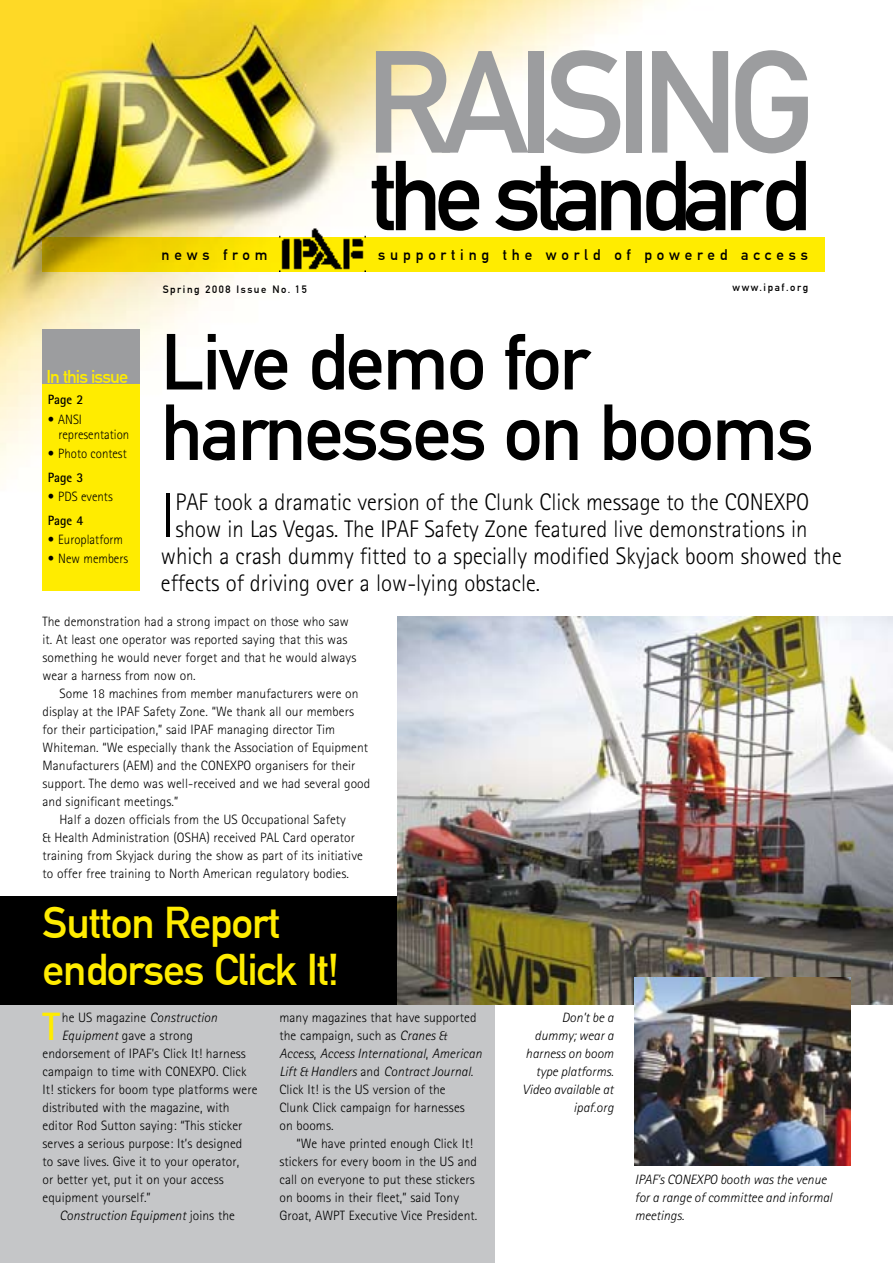
<style>
.page{position:relative;width:893px;height:1263px;background:#fff}
.page>*{position:absolute;margin:0;border:0;box-sizing:border-box;transform-origin:0 0}
.t1{font:142.65px "DIN Mittelschrift";letter-spacing:-.075em;color:#9c9d9f}
.t2{font:97.35px "DIN Mittelschrift";letter-spacing:-.075em;color:#000}
.t3{font:78px/70.5px "DIN Mittelschrift";letter-spacing:-.025em;color:#000}
.t4{font:300 63.15px "Rotis Sans Serif";color:#000;scale:.95 1}
.t5{font:43.5px/46.5px "DIN Mittelschrift";letter-spacing:-.025em;color:#ffec00}
.t6{font:700 39.6px "Rotis Sans Serif";color:#ffec00}
.t7{font:300 24px "Rotis Sans Serif";color:#000;scale:.95 1}
.t8{font:18.15px "DIN Mittelschrift";letter-spacing:-.05em;color:#ffec00}
.t9{font:15px "DIN Mittelschrift";letter-spacing:.32em;color:#000}
.t10{font:300 13.5px/18px "Rotis Sans Serif";letter-spacing:.005em;color:#000}
.t11{font:italic 300 13.5px/18px "Rotis Sans Serif";color:#000;text-align:right}
.t12{font:300 13.5px/23.7px "Rotis Sans Serif";letter-spacing:.005em;color:#000;scale:.95 1}
.t13{font:700 13.5px "Rotis Sans Serif";color:#000;scale:.95 1}
.t14{font:10.5px "DIN Mittelschrift";letter-spacing:.15em;color:#000}
.s1{font-weight:400}
.s2{font-weight:700}
.s3{font-style:italic}
.s4{font-style:normal}
</style>
<div class="page">
<div style="left:0;top:1004px;width:495px;height:259px;background:#c5c6c8"></div>
<div style="left:0;top:896px;width:398px;height:108px;background:#000"></div>
<img style="left:0;top:0;width:655px;height:591px">
<svg style="left:42px;top:237px;width:783px;height:35px;background:#f7e100"></svg>
<img style="left:279px;top:227px;width:86px;height:45px">
<div style="left:43px;top:383px;width:97px;height:207px;background:#ffec00"></div>
<div style="left:43px;top:329px;width:97px;height:54px;background:#9c9d9f"></div>
<img style="left:398px;top:616px;width:495px;height:388px">
<img style="left:635px;top:977px;width:215px;height:189px">
<h3 class="t8" style="left:47px;top:366px;width:83px">In this issue</h3>
<p class="t13" style="left:48px;top:391px;width:39px">Page 2</p>
<p class="t12" style="left:58px;top:412px;width:76px;line-height:15px;text-indent:-11px"><span class="s1">•</span> ANSI representation</p>
<p class="t12" style="left:48px;top:441px;width:85px"><span class="s1">•</span> Photo contest<br><span class="s2">Page 3</span></p>
<p class="t12" style="left:48px;top:484px;width:70px"><span class="s1">•</span> PDS events<br><span class="s2">Page 4</span></p>
<p class="t12" style="left:48px;top:527px;width:81px"><span class="s1">•</span> Europlatform</p>
<p class="t12" style="left:48px;top:547px;width:86px"><span class="s1">•</span> New members</p>
<p class="t9" style="left:162px;top:246px;width:107px">news from</p>
<p class="t14" style="left:163px;top:283px;width:146px">Spring 2008 Issue No. 15</p>
<h1 class="t1" style="left:365px;top:19px;width:451px">RAISING</h1>
<h2 class="t2" style="left:370px;top:139px;width:442px">the standard</h2>
<p class="t9" style="left:378px;top:246px;width:431px">supporting the world of powered access</p>
<p class="t14" style="left:733px;top:281px;width:77px">www.ipaf.org</p>
<h3 class="t3" style="left:161px;top:327px;width:654px">Live demo for harnesses on booms</h3>
<h3 class="t4" style="left:161px;top:479px;width:17px">I</h3>
<h3 class="t7" style="left:175px;top:488px;width:669px">PAF took a dramatic version of the Clunk Click message to the CONEXPO</h3>
<h3 class="t7" style="left:175px;top:515px;width:667px">show in Las Vegas. The IPAF Safety Zone featured live demonstrations in</h3>
<h3 class="t7" style="left:161px;top:542px;width:718px">which a crash dummy fitted to a specially modified Skyjack boom showed the</h3>
<h3 class="t7" style="left:161px;top:569px;width:400px">effects of driving over a low-lying obstacle.</h3>
<p class="t10" style="left:43px;top:613px;width:315px">The demonstration had a strong impact on those who saw it. At least one operator was reported saying that this was something he would never forget and that he would always wear a harness from now on.</p>
<p class="t10" style="left:60px;top:685px;width:301px">Some 18 machines from member manufacturers were on</p>
<p class="t10" style="left:43px;top:703px;width:313px">display at the IPAF Safety Zone. “We thank all our members</p>
<p class="t10" style="left:43px;top:721px;width:294px">for their participation,” said IPAF managing director Tim</p>
<p class="t10" style="left:43px;top:739px;width:327px">Whiteman. “We especially thank the Association of Equipment</p>
<p class="t10" style="left:43px;top:757px;width:314px">Manufacturers (AEM) and the CONEXPO organisers for their</p>
<p class="t10" style="left:43px;top:775px;width:329px">support. The demo was well-received and we had several good</p>
<p class="t10" style="left:43px;top:793px;width:137px">and significant meetings.”</p>
<p class="t10" style="left:60px;top:811px;width:288px">Half a dozen officials from the US Occupational Safety</p>
<p class="t10" style="left:43px;top:829px;width:314px">&amp; Health Administration (OSHA) received PAL Card operator</p>
<p class="t10" style="left:43px;top:847px;width:322px">training from Skyjack during the show as part of its initiative</p>
<p class="t10" style="left:43px;top:865px;width:308px">to offer free training to North American regulatory bodies.</p>
<h3 class="t5" style="left:43px;top:900px;width:298px">Sutton Report endorses Click It!</h3>
<h3 class="t6" style="left:43px;top:1002px;width:19px">T</h3>
<p class="t10" style="left:62px;top:1009px;width:157px">he US magazine <span class="s3">Construction</span></p>
<p class="t10" style="left:279px;top:1009px;width:204px">many magazines that have supported the campaign, such as <span class="s3">Cranes &amp;<br>Access</span>, <span class="s3">Access International</span>, <span class="s3">American<br>Lift &amp; Handlers</span> and <span class="s3">Contract Journal</span>.<br>Click It! is the US version of the<br>Clunk Click campaign for harnesses<br>on booms.</p>
<p class="t10" style="left:279px;top:1135px;width:199px;text-indent:17px">“We have printed enough Click It! stickers for every boom in the US and call on everyone to put these stickers on booms in their fleet,” said Tony Groat, AWPT Executive Vice President.</p>
<p class="t10" style="left:62px;top:1027px;width:133px"><span class="s3">Equipment</span> gave a strong</p>
<p class="t10" style="left:43px;top:1045px;width:205px">endorsement of IPAF’s Click It! harness</p>
<p class="t10" style="left:43px;top:1063px;width:206px">campaign to time with CONEXPO. Click</p>
<p class="t10" style="left:43px;top:1081px;width:216px">It! stickers for boom type platforms were</p>
<p class="t10" style="left:43px;top:1099px;width:189px">distributed with the magazine, with</p>
<p class="t10" style="left:43px;top:1117px;width:201px">editor Rod Sutton saying: “This sticker</p>
<p class="t10" style="left:43px;top:1135px;width:201px">serves a serious purpose: It’s designed</p>
<p class="t10" style="left:43px;top:1153px;width:198px">to save lives. Give it to your operator,</p>
<p class="t10" style="left:43px;top:1171px;width:183px">or better yet, put it on your access</p>
<p class="t10" style="left:43px;top:1189px;width:110px">equipment yourself.”</p>
<p class="t11" style="left:60px;top:1207px;width:177px">Construction Equipment <span class="s4">joins the</span></p>
<p class="t11" style="left:523px;top:1009px;width:92px">Don’t be a dummy; wear a harness on boom type platforms.<br>Video available at ipaf.org</p>
<p class="t11" style="left:635px;top:1171px;width:199px;text-align:left">IPAF’s CONEXPO booth was the venue for a range of committee and informal meetings.</p>
</div>
